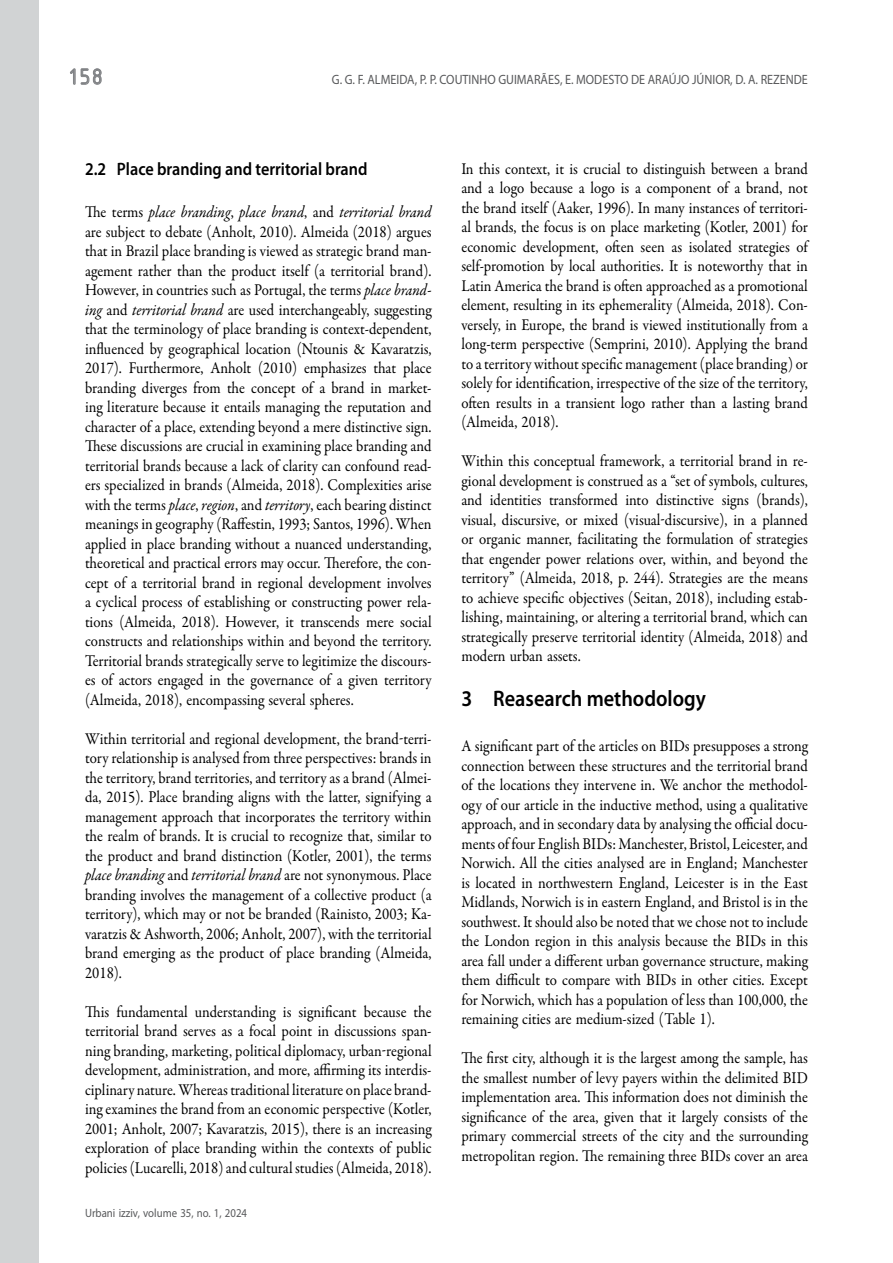
<style>
.page{position:relative;width:893px;height:1263px;background:#fff}
.page>*{position:absolute;margin:0;border:0;box-sizing:border-box;transform-origin:0 0}
.t1{font:24px "ISOCTEUR";color:#808285}
.t2{font:600 22.5px "Myriad Pro";color:#000;scale:.9 1}
.t3{font:600 18px "Myriad Pro";color:#000;scale:.9 1}
.t4{font:16.5px/19.5px "Garamond Premr Pro";color:#000;text-align:justify;scale:.9 1}
.t5{font:13.5px "Myriad Pro";color:#58595b;scale:.9 1}
.t6{font:12px "Myriad Pro";color:#58595b;scale:.9 1}
.s1{font-style:italic}
</style>
<div class="page">
<svg style="left:70px;top:68px;width:32px;height:17px"></svg>
<div style="left:0;top:0;width:38px;height:1263px;background:#d1d3d4"></div>
<h1 class="t1" style="left:64px;top:61px;width:43px">158</h1>
<p class="t5" style="left:332px;top:72px;width:530px">G. G. F. ALMEIDA, P. P. COUTINHO GUIMARÃES, E. MODESTO DE ARAÚJO JÚNIOR, D. A. REZENDE</p>
<p class="t3" style="left:85px;top:158px;width:315px">2.2 Place branding and territorial brand</p>
<p class="t4" style="left:85px;top:203px;width:387px">The terms <span class="s1">place branding</span>, <span class="s1">place brand</span>, and <span class="s1">territorial brand </span>are subject to debate (Anholt, 2010). Almeida (2018) argues that in Brazil place branding is viewed as strategic brand man&shy;agement rather than the product itself (a territorial brand).<br>However, in countries such as Portugal, the terms <span class="s1">place brand&shy;ing</span> and <span class="s1">territorial brand</span> are used interchangeably, suggesting that the terminology of place branding is context-dependent, influenced by geographical location (Ntounis &amp; Kavaratzis, 2017). Furthermore, Anholt (2010) emphasizes that place branding diverges from the concept of a brand in market&shy;ing literature because it entails managing the reputation and character of a place, extending beyond a mere distinctive sign.<br>These discussions are crucial in examining place branding and territorial brands because a lack of clarity can confound read&shy;ers specialized in brands (Almeida, 2018). Complexities arise with the terms <span class="s1">place</span>, <span class="s1">region</span>, and <span class="s1">territory</span>, each bearing distinct meanings in geography (Raffestin, 1993; Santos, 1996). When applied in place branding without a nuanced understanding, theoretical and practical errors may occur. Therefore, the con&shy;cept of a territorial brand in regional development involves a cyclical process of establishing or constructing power rela&shy;tions (Almeida, 2018). However, it transcends mere social constructs and relationships within and beyond the territory.<br>Territorial brands strategically serve to legitimize the discours&shy;es of actors engaged in the governance of a given territory (Almeida, 2018), encompassing several spheres.</p>
<p class="t4" style="left:85px;top:729px;width:387px">Within territorial and regional development, the brand‒terri&shy;tory relationship is analysed from three perspectives: brands in the territory, brand territories, and territory as a brand (Almei&shy;da, 2015). Place branding aligns with the latter, signifying a management approach that incorporates the territory within the realm of brands. It is crucial to recognize that, similar to the product and brand distinction (Kotler, 2001), the terms <span class="s1">place branding</span> and <span class="s1">territorial brand</span> are not synonymous. Place branding involves the management of a collective product (a territory), which may or not be branded (Rainisto, 2003; Ka&shy;varatzis &amp; Ashworth, 2006; Anholt, 2007), with the territorial brand emerging as the product of place branding (Almeida, 2018).</p>
<p class="t4" style="left:85px;top:1002px;width:387px">This fundamental understanding is significant because the territorial brand serves as a focal point in discussions span&shy;ning branding, marketing, political diplomacy, urban‒regional development, administration, and more, affirming its interdis&shy;ciplinary nature. Whereas traditional literature on place brand&shy;ing examines the brand from an economic perspective (Kotler, 2001; Anholt, 2007; Kavaratzis, 2015), there is an increasing exploration of place branding within the contexts of public policies (Lucarelli, 2018) and cultural studies (Almeida, 2018).</p>
<p class="t6" style="left:85px;top:1206px;width:182px">Urbani izziv, volume 35, no. 1, 2024</p>
<p class="t4" style="left:461px;top:159px;width:387px">In this context, it is crucial to distinguish between a brand and a logo because a logo is a component of a brand, not the brand itself (Aaker, 1996). In many instances of territori&shy;al brands, the focus is on place marketing (Kotler, 2001) for economic development, often seen as isolated strategies of self-promotion by local authorities. It is noteworthy that in Latin America the brand is often approached as a promotional element, resulting in its ephemerality (Almeida, 2018). Con&shy;versely, in Europe, the brand is viewed institutionally from a long-term perspective (Semprini, 2010). Applying the brand to a territory without specific management (place branding) or solely for identification, irrespective of the size of the territory, often results in a transient logo rather than a lasting brand (Almeida, 2018).</p>
<p class="t4" style="left:461px;top:452px;width:387px">Within this conceptual framework, a territorial brand in re&shy;gional development is construed as a “set of symbols, cultures, and identities transformed into distinctive signs (brands), visual, discursive, or mixed (visual‒discursive), in a planned or organic manner, facilitating the formulation of strategies that engender power relations over, within, and beyond the territory” (Almeida, 2018, p. 244). Strategies are the means to achieve specific objectives (Seitan, 2018), including estab&shy;lishing, maintaining, or altering a territorial brand, which can strategically preserve territorial identity (Almeida, 2018) and modern urban assets.</p>
<h2 class="t2" style="left:461px;top:684px;width:273px">3 Reasearch methodology</h2>
<p class="t4" style="left:461px;top:736px;width:387px">A significant part of the articles on BIDs presupposes a strong connection between these structures and the territorial brand of the locations they intervene in. We anchor the methodol&shy;ogy of our article in the inductive method, using a qualitative approach, and in secondary data by analysing the official docu&shy;ments of four English BIDs: Manchester, Bristol, Leicester, and Norwich. All the cities analysed are in England; Manchester is located in northwestern England, Leicester is in the East Midlands, Norwich is in eastern England, and Bristol is in the southwest. It should also be noted that we chose not to include the London region in this analysis because the BIDs in this area fall under a different urban governance structure, making them difficult to compare with BIDs in other cities. Except for Norwich, which has a population of less than 100,000, the remaining cities are medium-sized (Table 1).</p>
<p class="t4" style="left:461px;top:1049px;width:387px">The first city, although it is the largest among the sample, has the smallest number of levy payers within the delimited BID implementation area. This information does not diminish the significance of the area, given that it largely consists of the primary commercial streets of the city and the surrounding metropolitan region. The remaining three BIDs cover an area</p>
</div>
